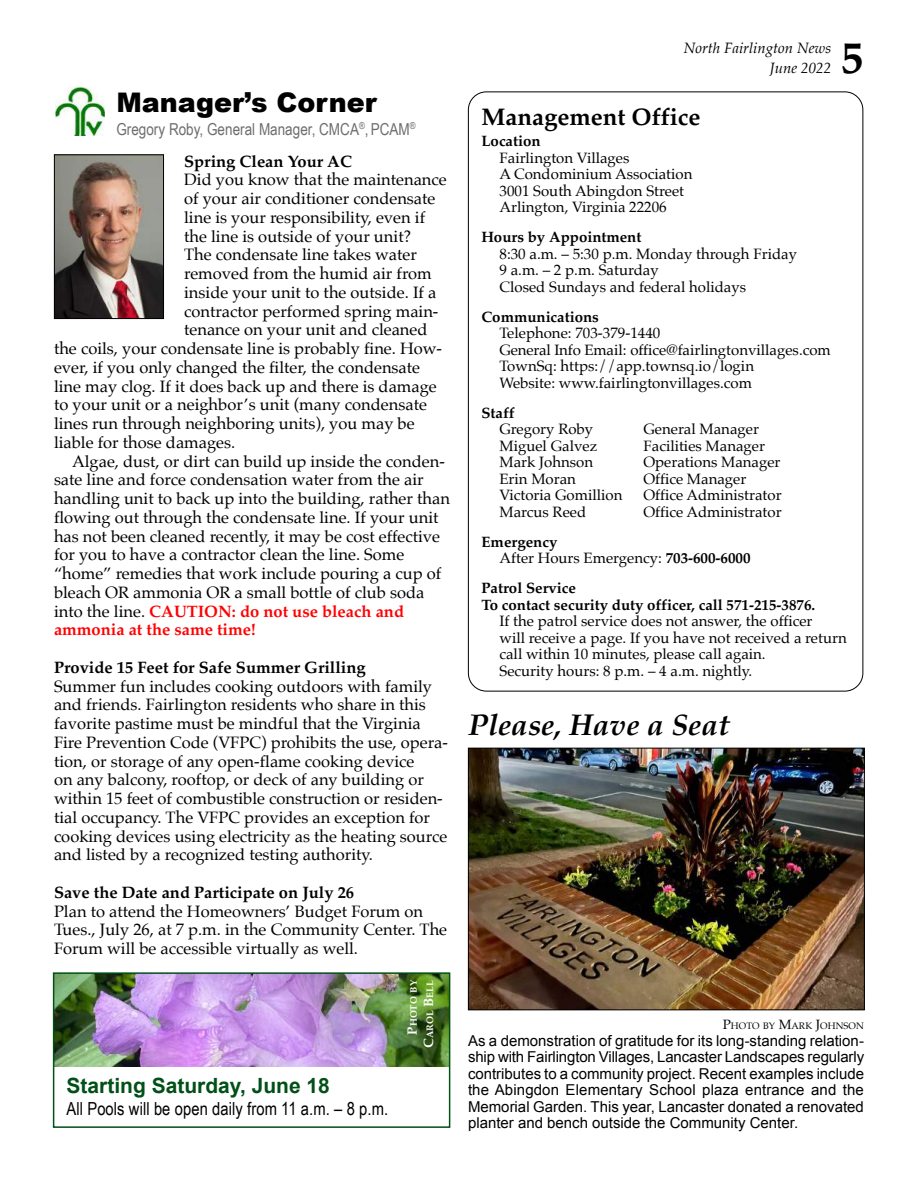
<style>
.page{position:relative;width:918px;height:1188px;background:#fff}
.page>*{position:absolute;margin:0;border:0;box-sizing:border-box;transform-origin:0 0}
.t1{font:700 45px "Palatino";color:#000}
.t2{font:italic 700 30px "Palatino";color:#000}
.t3{font:900 27px "Arial";color:#000}
.t4{font:700 24px "Palatino";color:#000}
.t5{font:700 21px "Arial";color:#005017}
.t6{font:18px "Arial Narrow";letter-spacing:.005em;color:#000}
.t7{font:16.5px/18.8px "Palatino";color:#000}
.t8{font:700 16.5px "Palatino";color:#000}
.t9{font:700 16.5px "Palatino";color:#f00}
.t10{font:16.5px "Arial Narrow";color:#6d6e71}
.t11{font:15px/16.5px "Palatino";color:#000}
.t12{font:15px/16.5px "Arial";color:#000;text-align:justify}
.t13{font:700 15px/16.5px "Palatino";color:#000}
.t14{font:italic 15px "Palatino";color:#000}
.t15{font:9.45px "Palatino";letter-spacing:.005em;color:#000}
.t16{font:700 9.45px/16.5px "Palatino";letter-spacing:.005em;color:#fff;text-align:right}
.s1{font-weight:400;color:#000}
.s2{font-size:13.5px}
.s3{font-weight:400}
</style>
<div class="page">
<img style="left:55px;top:88px;width:49px;height:47px">
<img style="left:56px;top:156px;width:106px;height:161px">
<div style="left:54px;top:154px;width:110px;height:165px;border:1px solid #000"></div>
<img style="left:470px;top:750px;width:393px;height:258px">
<div style="left:468px;top:748px;width:397px;height:262px;border:1px solid #000"></div>
<img style="left:56px;top:975px;width:391px;height:91px">
<div style="left:53px;top:972px;width:397px;height:156px;border:2px solid #005017"></div>
<h3 class="t3" style="left:116px;top:83px;width:262px">Manager’s Corner</h3>
<p class="t10" style="left:116px;top:117px;width:301px">Gregory Roby, General Manager, CMCA<sup>®</sup>,PCAM<sup>®</sup></p>
<p class="t8" style="left:184px;top:147px;width:169px">Spring Clean Your AC</p>
<p class="t7" style="left:184px;top:170px;width:264px">Did you know that the maintenance</p>
<p class="t7" style="left:184px;top:189px;width:253px">of your air conditioner condensate</p>
<p class="t7" style="left:184px;top:208px;width:243px">line is your responsibility, even if</p>
<p class="t7" style="left:184px;top:226px;width:228px">the line is outside of your unit?</p>
<p class="t7" style="left:184px;top:245px;width:234px">The condensate line takes water</p>
<p class="t7" style="left:184px;top:264px;width:249px">removed from the humid air from</p>
<p class="t7" style="left:184px;top:283px;width:254px">inside your unit to the outside. If a</p>
<p class="t7" style="left:184px;top:301px;width:256px">contractor performed spring main-</p>
<p class="t7" style="left:184px;top:320px;width:245px">tenance on your unit and cleaned</p>
<p class="t7" style="left:54px;top:339px;width:390px">the coils, your condensate line is probably fine. How-</p>
<p class="t7" style="left:54px;top:358px;width:368px">ever, if you only changed the filter, the condensate</p>
<p class="t7" style="left:54px;top:376px;width:384px">line may clog. If it does back up and there is damage</p>
<p class="t7" style="left:54px;top:395px;width:374px">to your unit or a neighbor’s unit (many condensate</p>
<p class="t7" style="left:54px;top:414px;width:362px">lines run through neighboring units), you may be</p>
<p class="t7" style="left:54px;top:433px;width:183px">liable for those damages.</p>
<p class="t7" style="left:72px;top:451px;width:374px">Algae, dust, or dirt can build up inside the conden-</p>
<p class="t7" style="left:54px;top:470px;width:371px">sate line and force condensation water from the air</p>
<p class="t7" style="left:54px;top:489px;width:398px">handling unit to back up into the building, rather than</p>
<p class="t7" style="left:54px;top:508px;width:386px">flowing out through the condensate line. If your unit</p>
<p class="t7" style="left:54px;top:526px;width:388px">has not been cleaned recently, it may be cost effective</p>
<p class="t7" style="left:54px;top:545px;width:352px">for you to have a contractor clean the line. Some</p>
<p class="t7" style="left:54px;top:564px;width:389px">“home” remedies that work include pouring a cup of</p>
<p class="t7" style="left:54px;top:583px;width:372px">bleach OR ammonia OR a small bottle of club soda</p>
<p class="t9" style="left:54px;top:597px;width:352px"><span class="s1">into the line.</span> CAUTION: do not use bleach and</p>
<p class="t9" style="left:54px;top:616px;width:203px">ammonia at the same time!</p>
<p class="t8" style="left:54px;top:653px;width:313px">Provide 15 Feet for Safe Summer Grilling</p>
<p class="t7" style="left:54px;top:676px;width:395px">Summer fun includes cooking outdoors with family and friends. Fairlington residents who share in this favorite pastime must be mindful that the Virginia Fire Prevention Code (VFPC) prohibits the use, opera&shy;tion, or storage of any open-flame cooking device<br>on any balcony, rooftop, or deck of any building or within 15 feet of combustible construction or residen&shy;tial occupancy. The VFPC provides an exception for cooking devices using electricity as the heating source and listed by a recognized testing authority.</p>
<p class="t8" style="left:54px;top:878px;width:302px">Save the Date and Participate on July 26</p>
<p class="t7" style="left:54px;top:901px;width:395px">Plan to attend the Homeowners’ Budget Forum on<br>Tues., July 26, at 7 p.m. in the Community Center. The<br>Forum will be accessible virtually as well.</p>
<p class="t5" style="left:67px;top:1072px;width:265px">Starting Saturday, June 18</p>
<p class="t6" style="left:67px;top:1096px;width:323px">All Pools will be open daily from 11 a.m. – 8 p.m.</p>
<p class="t16" style="left:405px;top:1048px;width:69px;rotate:-90deg"><span class="s2">P</span>hoto by<br><span class="s2">C</span>arol <span class="s2">B</span>ell</p>
<p class="t14" style="left:684px;top:35px;width:149px">North Fairlington News</p>
<p class="t14" style="left:770px;top:55px;width:63px">June 2022</p>
<h1 class="t1" style="left:842px;top:19px;width:24px">5</h1>
<h3 class="t4" style="left:482px;top:96px;width:220px">Management Office</h3>
<p class="t13" style="left:482px;top:133px;width:61px">Location</p>
<p class="t11" style="left:500px;top:149px;width:194px">Fairlington Villages<br>A Condominium Association<br>3001 South Abingdon Street<br>Arlington, Virginia 22206</p>
<p class="t13" style="left:482px;top:229px;width:161px">Hours by Appointment</p>
<p class="t11" style="left:500px;top:245px;width:299px">8:30 a.m. – 5:30 p.m. Monday through Friday<br>9 a.m. – 2 p.m. Saturday<br>Closed Sundays and federal holidays</p>
<p class="t13" style="left:482px;top:308px;width:119px">Communications</p>
<p class="t11" style="left:500px;top:325px;width:333px">Telephone: 703-379-1440<br>General Info Email: office@fairlingtonvillages.com TownSq: https://app.townsq.io/login<br>Website: www.fairlingtonvillages.com</p>
<p class="t13" style="left:482px;top:404px;width:35px">Staff</p>
<p class="t11" style="left:500px;top:421px;width:95px">Gregory Roby</p>
<p class="t11" style="left:644px;top:421px;width:117px">General Manager</p>
<p class="t11" style="left:500px;top:437px;width:99px">Miguel Galvez</p>
<p class="t11" style="left:644px;top:437px;width:123px">Facilities Manager</p>
<p class="t11" style="left:500px;top:454px;width:95px">Mark Johnson</p>
<p class="t11" style="left:644px;top:454px;width:139px">Operations Manager</p>
<p class="t11" style="left:500px;top:470px;width:78px">Erin Moran</p>
<p class="t11" style="left:644px;top:470px;width:104px">Office Manager</p>
<p class="t11" style="left:500px;top:487px;width:124px">Victoria Gomillion</p>
<p class="t11" style="left:644px;top:487px;width:140px">Office Administrator</p>
<p class="t11" style="left:500px;top:503px;width:88px">Marcus Reed</p>
<p class="t11" style="left:644px;top:503px;width:140px">Office Administrator</p>
<p class="t13" style="left:500px;top:533px;width:253px;text-indent:-18px">Emergency<br><span class="s3">After Hours Emergency:</span> 703-600-6000</p>
<p class="t13" style="left:482px;top:580px;width:335px">Patrol Service<br>To contact security duty officer, call 571-215-3876.</p>
<p class="t11" style="left:500px;top:613px;width:349px">If the patrol service does not answer, the officer<br>will receive a page. If you have not received a return call within 10 minutes, please call again.<br>Security hours: 8 p.m. – 4 a.m. nightly.</p>
<h2 class="t2" style="left:468px;top:700px;width:263px">Please, Have a Seat</h2>
<p class="t15" style="left:723px;top:1018px;width:143px"><span class="s2">P</span>HOTO BY <span class="s2">M</span>ARK <span class="s2">J</span>OHNSON</p>
<p class="t12" style="left:468px;top:1032px;width:398px">As a demonstration of gratitude for its long-standing relation&shy;ship with Fairlington Villages, Lancaster Landscapes regularly contributes to a community project. Recent examples include the Abingdon Elementary School plaza entrance and the Memorial Garden. This year, Lancaster donated a renovated planter and bench outside the Community Center.</p>
</div>
